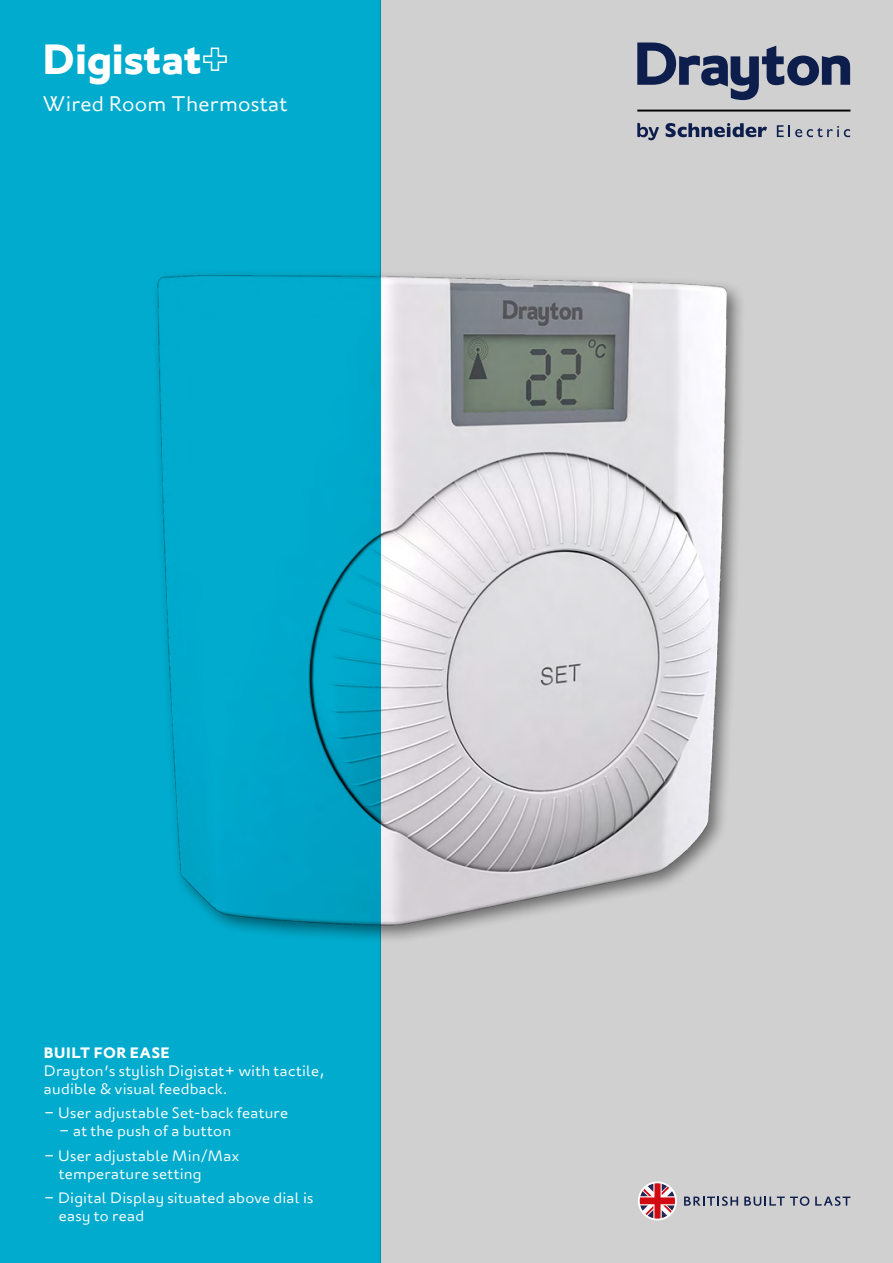
<style>
.page{position:relative;width:893px;height:1263px;background:#fff}
.page>*{position:absolute;margin:0;border:0;box-sizing:border-box;transform-origin:0 0}
.t1{font:700 42px "London";letter-spacing:.01em;color:#fff}
.t2{font:300 21px "London";letter-spacing:.01em;color:#fff}
.t3{font:300 15px/18px "London";letter-spacing:.015em;color:#fff}
.t4{font:700 15px "London";letter-spacing:.03em;color:#fff}
</style>
<div class="page">
<div style="left:381px;top:0;width:512px;height:1263px;background:#d0d0d0"></div>
<div style="left:150px;top:268px;width:596px;height:677px;background:#000;opacity:.5"></div>
<img style="left:381px;top:276px;width:346px;height:649px">
<div style="left:0;top:0;width:381px;height:1263px;background:#00abcd"></div>
<svg style="left:203px;top:47px;width:24px;height:24px"></svg>
<svg style="left:637px;top:43px;width:213px;height:57px"></svg>
<svg style="left:666px;top:123px;width:101px;height:14px"></svg>
<svg style="left:777px;top:125px;width:73px;height:12px"></svg>
<hr style="left:637px;top:110px;width:213px;height:2px;background:#000">
<svg style="left:637px;top:123px;width:22px;height:17px"></svg>
<svg style="left:684px;top:1196px;width:54px;height:10px"></svg>
<svg style="left:744px;top:1196px;width:65px;height:10px"></svg>
<svg style="left:815px;top:1196px;width:35px;height:10px"></svg>
<svg style="left:638px;top:1181px;width:39px;height:39px"></svg>
<h1 class="t1" style="left:43px;top:34px;width:161px">Digistat</h1>
<h2 class="t2" style="left:43px;top:90px;width:246px">Wired Room Thermostat</h2>
<p class="t4" style="left:44px;top:1044px;width:127px">BUILT FOR EASE</p>
<p class="t3" style="left:44px;top:1061px;width:282px">Drayton’s stylish Digistat+ with tactile, audible &amp; visual feedback.</p>
<p class="t3" style="left:44px;top:1104px;width:246px">– User adjustable Set-back feature</p>
<p class="t3" style="left:59px;top:1122px;width:174px">– at the push of a button</p>
<p class="t3" style="left:59px;top:1146px;width:182px;text-indent:-15px">– User adjustable Min/Max temperature setting</p>
<p class="t3" style="left:59px;top:1189px;width:256px;text-indent:-15px">– Digital Display situated above dial is easy to read</p>
</div>
